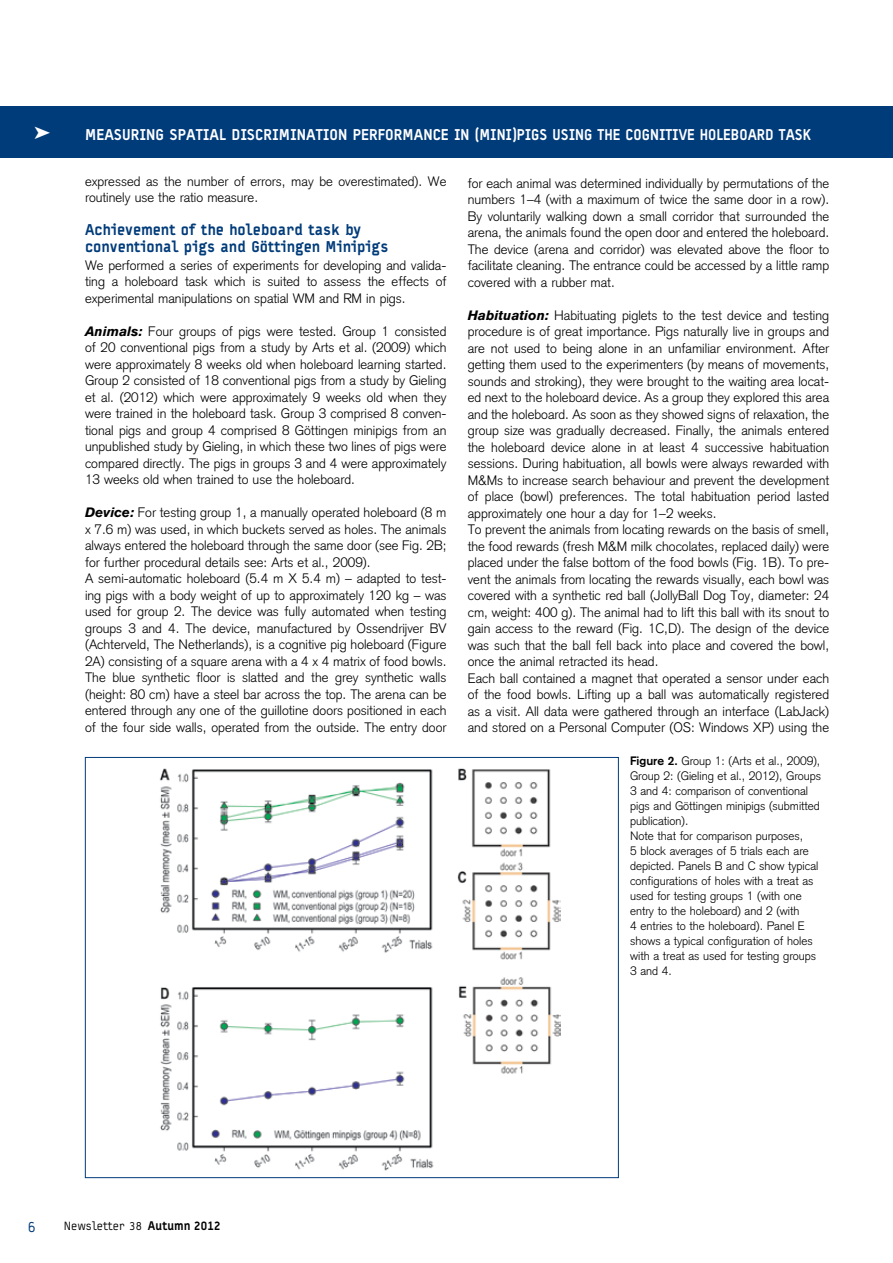
<style>
.page{position:relative;width:893px;height:1263px;background:#fff}
.page>*{position:absolute;margin:0;border:0;box-sizing:border-box;transform-origin:0 0}
.t1{font:900 15px "Typestar";color:#fff}
.t2{font:900 15px/16.5px "Typestar";color:#003b7a}
.t3{font:15px "Typestar";color:#003b7a}
.t4{font:300 13.5px/16.5px "Akzidenz Grotesk";color:#000;text-align:justify}
.t5{font:300 12px/15px "Akzidenz Grotesk";color:#000}
.t6{font:12px "Typestar";color:#000}
.s1{font-family:"Akzidenz Grotesk BE";font-weight:700;font-style:italic}
.s2{font-weight:700}
.s3{font-weight:900}
</style>
<div class="page">
<img style="left:159px;top:768px;width:401px;height:403px">
<div style="left:0;top:106px;width:893px;height:51px;background:#003b7a"></div>
<p class="t1" style="left:85px;top:125px;width:728px">MEASURING SPATIAL DISCRIM INATION PERFORMANCE IN (M INI)PIGS USING THE COGNITIVE HOLEBOARD TASK</p>
<p class="t4" style="left:85px;top:173px;width:363px">expressed as the number of errors, may be overestimated). We routinely use the ratio measure.</p>
<p class="t2" style="left:85px;top:222px;width:305px">ACHIEVEMENT OF THE HOLEBOARD TASK BY<br>CONVENTIONAL PIGS AND GÖTTINGEN MINIPIGS</p>
<p class="t4" style="left:85px;top:257px;width:363px">We performed a series of experiments for developing and valida&shy;ting a holeboard task which is suited to assess the effects of experimental manipulations on spatial WM and RM in pigs.</p>
<p class="t4" style="left:85px;top:323px;width:363px"><span class="s1">Animals:</span> Four groups of pigs were tested. Group 1 consisted of 20 conventional pigs from a study by Arts et al. (2009) which were approximately 8 weeks old when holeboard learning started.<br>Group 2 consisted of 18 conventional pigs from a study by Gieling et al. (2012) which were approximately 9 weeks old when they were trained in the holeboard task. Group 3 comprised 8 conven&shy;tional pigs and group 4 comprised 8 Göttingen minipigs from an unpublished study by Gieling, in which these two lines of pigs were compared directly. The pigs in groups 3 and 4 were approximately 13 weeks old when trained to use the holeboard.</p>
<p class="t4" style="left:85px;top:504px;width:363px;text-align:left"><span class="s1">Device:</span> For testing group 1, a manually operated holeboard (8 m x 7.6 m) was used, in which buckets served as holes. The animals always entered the holeboard through the same door (see Fig. 2B; for further procedural details see: Arts et al., 2009).<br>A semi-automatic holeboard (5.4 m X 5.4 m) – adapted to test&shy;ing pigs with a body weight of up to approximately 120 kg – was used for group 2. The device was fully automated when testing groups 3 and 4. The device, manufactured by Ossendrijver BV (Achterveld, The Netherlands), is a cognitive pig holeboard (Figure 2A) consisting of a square arena with a 4 x 4 matrix of food bowls.<br>The blue synthetic floor is slatted and the grey synthetic walls (height: 80 cm) have a steel bar across the top. The arena can be entered through any one of the guillotine doors positioned in each of the four side walls, operated from the outside. The entry door</p>
<p class="t4" style="left:468px;top:175px;width:363px">for each animal was determined individually by permutations of the numbers 1–4 (with a maximum of twice the same door in a row).<br>By voluntarily walking down a small corridor that surrounded the arena, the animals found the open door and entered the holeboard.<br>The device (arena and corridor) was elevated above the floor to facilitate cleaning. The entrance could be accessed by a little ramp covered with a rubber mat.</p>
<p class="t4" style="left:468px;top:307px;width:363px;text-align:left"><span class="s1">Habituation:</span> Habituating piglets to the test device and testing procedure is of great importance. Pigs naturally live in groups and are not used to being alone in an unfamiliar environment. After getting them used to the experimenters (by means of movements, sounds and stroking), they were brought to the waiting area locat&shy;ed next to the holeboard device. As a group they explored this area and the holeboard. As soon as they showed signs of relaxation, the group size was gradually decreased. Finally, the animals entered the holeboard device alone in at least 4 successive habituation sessions. During habituation, all bowls were always rewarded with M&amp;Ms to increase search behaviour and prevent the development of place (bowl) preferences. The total habituation period lasted approximately one hour a day for 1–2 weeks.<br>To prevent the animals from locating rewards on the basis of smell, the food rewards (fresh M&amp;M milk chocolates, replaced daily) were placed under the false bottom of the food bowls (Fig. 1B). To pre&shy;vent the animals from locating the rewards visually, each bowl was covered with a synthetic red ball (JollyBall Dog Toy, diameter: 24 cm, weight: 400 g). The animal had to lift this ball with its snout to gain access to the reward (Fig. 1C,D). The design of the device was such that the ball fell back into place and covered the bowl, once the animal retracted its head.<br>Each ball contained a magnet that operated a sensor under each of the food bowls. Lifting up a ball was automatically registered as a visit. All data were gathered through an interface (LabJack) and stored on a Personal Computer (OS: Windows XP) using the</p>
<p class="t5" style="left:630px;top:753px;width:193px"><span class="s2">Figure 2.</span> Group 1: (Arts et al., 2009), Group 2: (Gieling et al., 2012), Groups 3 and 4: comparison of conventional pigs and Göttingen minipigs (submitted publication).<br>Note that for comparison purposes,<br>5 block averages of 5 trials each are depicted. Panels B and C show typical configurations of holes with a treat as used for testing groups 1 (with one entry to the holeboard) and 2 (with<br>4 entries to the holeboard). Panel E shows a typical configuration of holes with a treat as used for testing groups 3 and 4.</p>
<p class="t3" style="left:28px;top:1219px;width:9px">6</p>
<p class="t6" style="left:64px;top:1219px;width:159px">Newsletter 38 <span class="s3">AUTUMN 2012</span></p>
</div>
